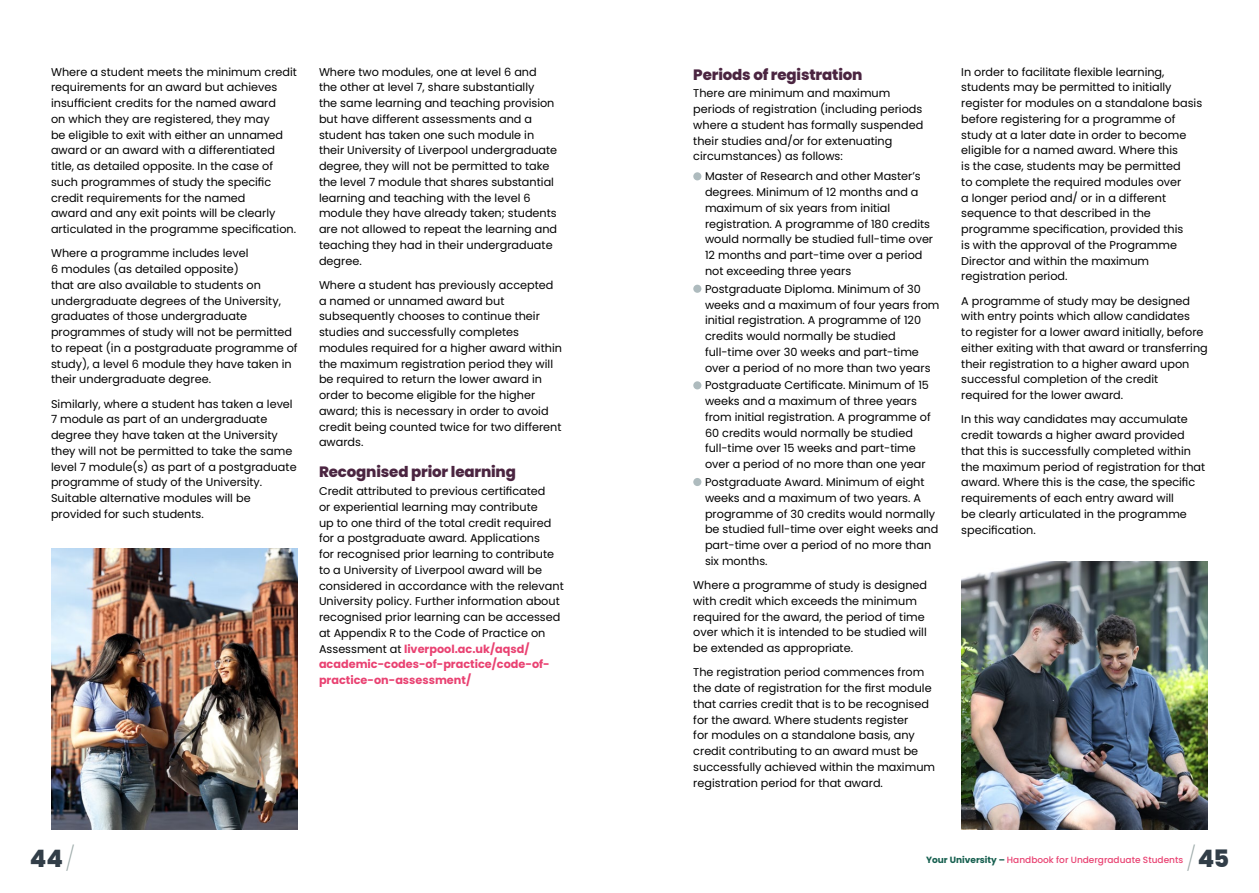
<style>
.page{position:relative;width:1259px;height:893px;background:#fff}
.page>*{position:absolute;margin:0;border:0;box-sizing:border-box;transform-origin:0 0}
.t1{font:800 24px "Poppins";color:#323e48}
.t2{font:800 15px "Poppins";letter-spacing:-.01em;color:#4b2541}
.t3{font:11.25px/15.8px "Poppins";color:#000}
.t4{font:500 9px "Poppins";color:#e94272}
.s1{font-weight:700;color:#e94272}
.s2{font-weight:200;color:#9eabaa}
.s3{font-weight:700;color:#165f4f}
</style>
<div class="page">
<div style="left:693px;top:172px;width:8px;height:8px;background:#aebbbe;border-radius:50%"></div>
<div style="left:693px;top:285px;width:8px;height:8px;background:#aebbbe;border-radius:50%"></div>
<div style="left:693px;top:381px;width:8px;height:8px;background:#aebbbe;border-radius:50%"></div>
<div style="left:693px;top:478px;width:8px;height:8px;background:#aebbbe;border-radius:50%"></div>
<img style="left:51px;top:549px;width:247px;height:280px">
<img style="left:961px;top:561px;width:247px;height:268px">
<p class="t3" style="left:51px;top:64px;width:247px">Where a student meets the minimum credit requirements for an award but achieves insufficient credits for the named award<br>on which they are registered, they may<br>be eligible to exit with either an unnamed award or an award with a differentiated title, as detailed opposite. In the case of such programmes of study the specific credit requirements for the named<br>award and any exit points will be clearly articulated in the programme specification.</p>
<p class="t3" style="left:51px;top:246px;width:248px">Where a programme includes level<br>6 modules (as detailed opposite)<br>that are also available to students on undergraduate degrees of the University, graduates of those undergraduate programmes of study will not be permitted to repeat (in a postgraduate programme of study), a level 6 module they have taken in their undergraduate degree.</p>
<p class="t3" style="left:51px;top:396px;width:247px">Similarly, where a student has taken a level 7 module as part of an undergraduate degree they have taken at the University they will not be permitted to take the same level 7 module(s) as part of a postgraduate programme of study of the University.<br>Suitable alternative modules will be provided for such students.</p>
<p class="t3" style="left:319px;top:64px;width:240px">Where two modules, one at level 6 and the other at level 7, share substantially<br>the same learning and teaching provision but have different assessments and a student has taken one such module in their University of Liverpool undergraduate degree, they will not be permitted to take the level 7 module that shares substantial learning and teaching with the level 6 module they have already taken; students are not allowed to repeat the learning and teaching they had in their undergraduate degree.</p>
<p class="t3" style="left:319px;top:277px;width:244px">Where a student has previously accepted a named or unnamed award but subsequently chooses to continue their studies and successfully completes modules required for a higher award within the maximum registration period they will be required to return the lower award in order to become eligible for the higher award; this is necessary in order to avoid credit being counted twice for two different awards.</p>
<h2 class="t2" style="left:319px;top:463px;width:198px">Recognised prior learning</h2>
<p class="t3" style="left:319px;top:483px;width:246px">Credit attributed to previous certificated<br>or experiential learning may contribute<br>up to one third of the total credit required for a postgraduate award. Applications<br>for recognised prior learning to contribute to a University of Liverpool award will be considered in accordance with the relevant University policy. Further information about recognised prior learning can be accessed at Appendix R to the Code of Practice on Assessment at <span class="s1">liverpool.ac.uk/aqsd/ academic-codes-of-practice/code-of&shy;practice-on-assessment/</span></p>
<h2 class="t2" style="left:693px;top:66px;width:171px">Periods of registration</h2>
<p class="t3" style="left:693px;top:86px;width:231px">There are minimum and maximum periods of registration (including periods where a student has formally suspended their studies and/or for extenuating circumstances) as follows:</p>
<p class="t3" style="left:705px;top:169px;width:230px">Master of Research and other Master’s degrees. Minimum of 12 months and a maximum of six years from initial registration. A programme of 180 credits would normally be studied full-time over 12 months and part-time over a period not exceeding three years</p>
<p class="t3" style="left:705px;top:281px;width:236px">Postgraduate Diploma. Minimum of 30 weeks and a maximum of four years from initial registration. A programme of 120 credits would normally be studied full-time over 30 weeks and part-time over a period of no more than two years</p>
<p class="t3" style="left:705px;top:378px;width:227px">Postgraduate Certificate. Minimum of 15 weeks and a maximum of three years from initial registration. A programme of 60 credits would normally be studied full-time over 15 weeks and part-time over a period of no more than one year</p>
<p class="t3" style="left:705px;top:474px;width:235px">Postgraduate Award. Minimum of eight weeks and a maximum of two years. A programme of 30 credits would normally be studied full-time over eight weeks and part-time over a period of no more than six months.</p>
<p class="t3" style="left:693px;top:577px;width:235px">Where a programme of study is designed with credit which exceeds the minimum required for the award, the period of time over which it is intended to be studied will be extended as appropriate.</p>
<p class="t3" style="left:693px;top:665px;width:243px">The registration period commences from the date of registration for the first module that carries credit that is to be recognised for the award. Where students register<br>for modules on a standalone basis, any credit contributing to an award must be successfully achieved within the maximum registration period for that award.</p>
<p class="t3" style="left:961px;top:64px;width:242px">In order to facilitate flexible learning, students may be permitted to initially register for modules on a standalone basis before registering for a programme of study at a later date in order to become eligible for a named award. Where this<br>is the case, students may be permitted<br>to complete the required modules over<br>a longer period and/ or in a different sequence to that described in the programme specification, provided this<br>is with the approval of the Programme Director and within the maximum registration period.</p>
<p class="t3" style="left:961px;top:293px;width:248px">A programme of study may be designed with entry points which allow candidates<br>to register for a lower award initially, before either exiting with that award or transferring their registration to a higher award upon successful completion of the credit required for the lower award.</p>
<p class="t3" style="left:961px;top:412px;width:245px">In this way candidates may accumulate credit towards a higher award provided that this is successfully completed within the maximum period of registration for that award. Where this is the case, the specific requirements of each entry award will<br>be clearly articulated in the programme specification.</p>
<h1 class="t1" style="left:30px;top:845px;width:47px">44<span class="s2">/</span></h1>
<p class="t4" style="left:926px;top:855px;width:258px"><span class="s3">Your University –</span> Handbook for Undergraduate Students</p>
<h1 class="t1" style="left:1186px;top:845px;width:44px"><span class="s2">/</span>45</h1>
</div>
